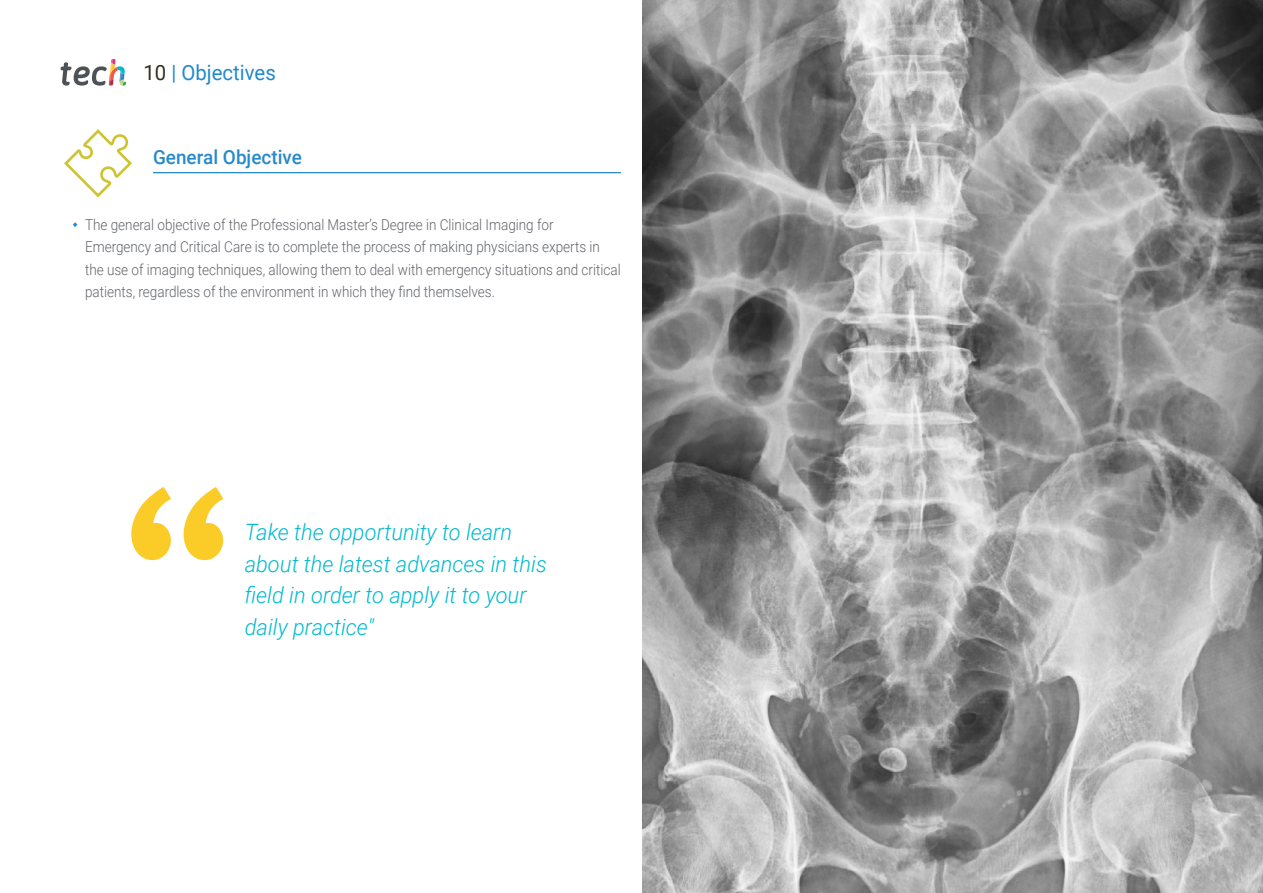
<style>
.page{position:relative;width:1263px;height:893px;background:#fff}
.page>*{position:absolute;margin:0;border:0;box-sizing:border-box;transform-origin:0 0}
.t1{font:italic 300 22.5px/31.5px "Roboto";color:#00bacf}
.t2{font:21px "Roboto";color:#2289ca}
.t3{font:500 19.5px "Roboto";color:#278aca}
.t4{font:300 15px/22.5px "Roboto";color:#61646a;scale:.9 1}
.s1{color:#312e20}
</style>
<div class="page">
<img style="left:642px;top:0;width:621px;height:893px">
<svg style="left:61px;top:59px;width:65px;height:27px"></svg>
<svg style="left:131px;top:487px;width:92px;height:73px"></svg>
<hr style="left:153px;top:172px;width:468px;height:1px;background:#278aca">
<svg style="left:64px;top:129px;width:68px;height:68px"></svg>
<h2 class="t2" style="left:144px;top:57px;width:134px"><span class="s1">10</span> | Objectives</h2>
<h3 class="t3" style="left:153px;top:144px;width:150px">General Objective</h3>
<p class="t4" style="left:85px;top:213px;width:597px">The general objective of the Professional Master’s Degree in Clinical Imaging for Emergency and Critical Care is to complete the process of making physicians experts in the use of imaging techniques, allowing them to deal with emergency situations and critical patients, regardless of the environment in which they find themselves.</p>
<h1 class="t1" style="left:245px;top:516px;width:304px">Take the opportunity to learn about the latest advances in this field in order to apply it to your daily practice"</h1>
</div>
